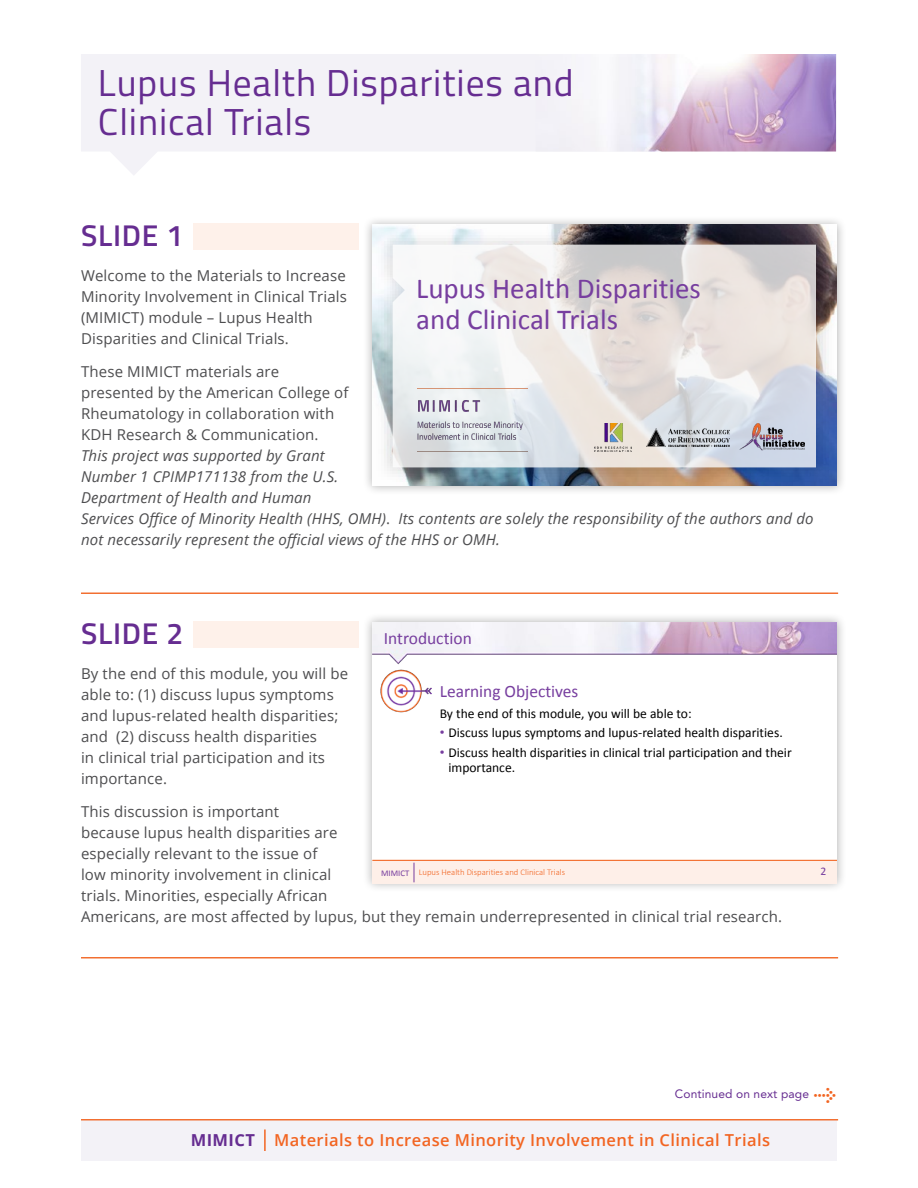
<style>
.page{position:relative;width:918px;height:1188px;background:#fff}
.page>*{position:absolute;margin:0;border:0;box-sizing:border-box;transform-origin:0 0}
.t1{font:37.5px/39px "Titillium";letter-spacing:.025em;color:#662d91}
.t2{font:600 30px "Titillium";letter-spacing:.025em;color:#662d91}
.t3{font:30px "Click Bits Arrows 1";color:#f26522}
.t4{font:29.1px/31.3px "Calibri";color:#773e9f}
.t5{font:17.4px "Calibri";color:#773e9f}
.t6{font:600 16.5px "Open Sans";letter-spacing:.025em;color:#f26522}
.t7{font:15px/21px "Open Sans";letter-spacing:.01em;color:#4d4d4f}
.t8{font:italic 15px/21px "Open Sans";letter-spacing:.01em;color:#4d4d4f}
.t9{font:13.5px/14.7px "Calibri";color:#000}
.t10{font:12px "Avenir LT Std";letter-spacing:.01em;color:#662d91}
.t11{font:11.55px "Calibri";color:#773e9f}
.t12{font:300 8.7px "Calibri";color:#f26522}
.t13{font:8.7px "Calibri";color:#773e9f}
.s1{font-style:normal}
.s2{font-family:"Arial";color:#773e9f}
.s3{font-weight:700;color:#662d91}
</style>
<div class="page">
<div style="left:81px;top:1120px;width:756px;height:41px;background:#f3f2f7"></div>
<svg style="left:81px;top:54px;width:756px;height:121px;fill:#f3f2f7"></svg>
<img style="left:536px;top:54px;width:300px;height:112px">
<hr style="left:264px;top:1130px;width:2px;height:21px;background:#f26522">
<div style="left:363px;top:215px;width:484px;height:281px;background:#000;opacity:.3"></div>
<img style="left:372px;top:225px;width:465px;height:261px">
<svg style="left:393px;top:245px;width:423px;height:222px"></svg>
<img style="left:417px;top:388px;width:110px;height:63px">
<img style="left:646px;top:429px;width:84px;height:17px">
<img style="left:594px;top:424px;width:38px;height:27px">
<img style="left:739px;top:423px;width:66px;height:28px">
<div style="left:363px;top:612px;width:484px;height:281px;background:#000;opacity:.3"></div>
<div style="left:372px;top:622px;width:465px;height:262px;background:#fff"></div>
<div style="left:372px;top:861px;width:465px;height:23px;background:#feefe8"></div>
<img style="left:372px;top:622px;width:465px;height:43px">
<svg style="left:414px;top:863px;width:1px;height:19px"></svg>
<hr style="left:372px;top:860px;width:465px;height:1px;background:#f26522">
<img style="left:380px;top:670px;width:51px;height:43px">
<hr style="left:81px;top:592px;width:757px;height:2px;background:#f26522">
<hr style="left:81px;top:957px;width:757px;height:1px;background:#f26522">
<hr style="left:81px;top:1119px;width:757px;height:1px;background:#f26522">
<div style="left:194px;top:224px;width:165px;height:26px;background:#fef0e9"></div>
<div style="left:194px;top:621px;width:165px;height:27px;background:#fef0e9"></div>
<h1 class="t1" style="left:98px;top:61px;width:477px">Lupus Health Disparities and<br>Clinical Trials</h1>
<h2 class="t2" style="left:81px;top:213px;width:104px">SLIDE 1</h2>
<p class="t7" style="left:81px;top:265px;width:268px">Welcome to the Materials to Increase Minority Involvement in Clinical Trials (MIMICT) module – Lupus Health Disparities and Clinical Trials.</p>
<p class="t7" style="left:81px;top:361px;width:269px">These MIMICT materials are presented by the American College of<br>Rheumatology in collaboration with<br>KDH Research &amp; Communication.</p>
<p class="t8" style="left:81px;top:445px;width:734px">This project was supported by Grant<br>Number 1 CPIMP171138 from the U.S.<br>Department of Health and Human<br>Services Office of Minority Health (HHS, OMH)<span class="s1">.</span> Its contents are solely the responsibility of the authors and do not necessarily represent the official views of the HHS or OMH.</p>
<h3 class="t4" style="left:416px;top:273px;width:286px">Lupus Health Disparities and Clinical Trials</h3>
<h2 class="t2" style="left:81px;top:610px;width:104px">SLIDE 2</h2>
<p class="t5" style="left:384px;top:627px;width:90px">Introduction</p>
<p class="t7" style="left:81px;top:663px;width:269px">By the end of this module, you will be able to: (1) discuss lupus symptoms and lupus-related health disparities; and (2) discuss health disparities<br>in clinical trial participation and its importance.</p>
<p class="t7" style="left:81px;top:801px;width:703px">This discussion is important<br>because lupus health disparities are<br>especially relevant to the issue of<br>low minority involvement in clinical<br>trials. Minorities, especially African<br>Americans, are most affected by lupus, but they remain underrepresented in clinical trial research.</p>
<p class="t5" style="left:440px;top:681px;width:140px">Learning Objectives</p>
<p class="t9" style="left:440px;top:706px;width:254px">By the end of this module, you will be able to:</p>
<p class="t9" style="left:440px;top:726px;width:345px"><span class="s2">•</span> Discuss lupus symptoms and lupus-related health disparities.</p>
<p class="t9" style="left:448px;top:745px;width:345px;text-indent:-9px"><span class="s2">•</span> Discuss health disparities in clinical trial participation and their importance.</p>
<p class="t12" style="left:419px;top:867px;width:148px">Lupus Health Disparities and Clinical Trials</p>
<p class="t11" style="left:821px;top:864px;width:7px">2</p>
<p class="t13" style="left:381px;top:867px;width:30px">MIMICT</p>
<p class="t10" style="left:675px;top:1087px;width:136px">Continued on next page</p>
<h2 class="t3" style="left:813px;top:1083px;width:26px">1</h2>
<p class="t6" style="left:191px;top:1128px;width:581px"><span class="s3">MIMICT</span> Materials to Increase Minority Involvement in Clinical Trials</p>
</div>
